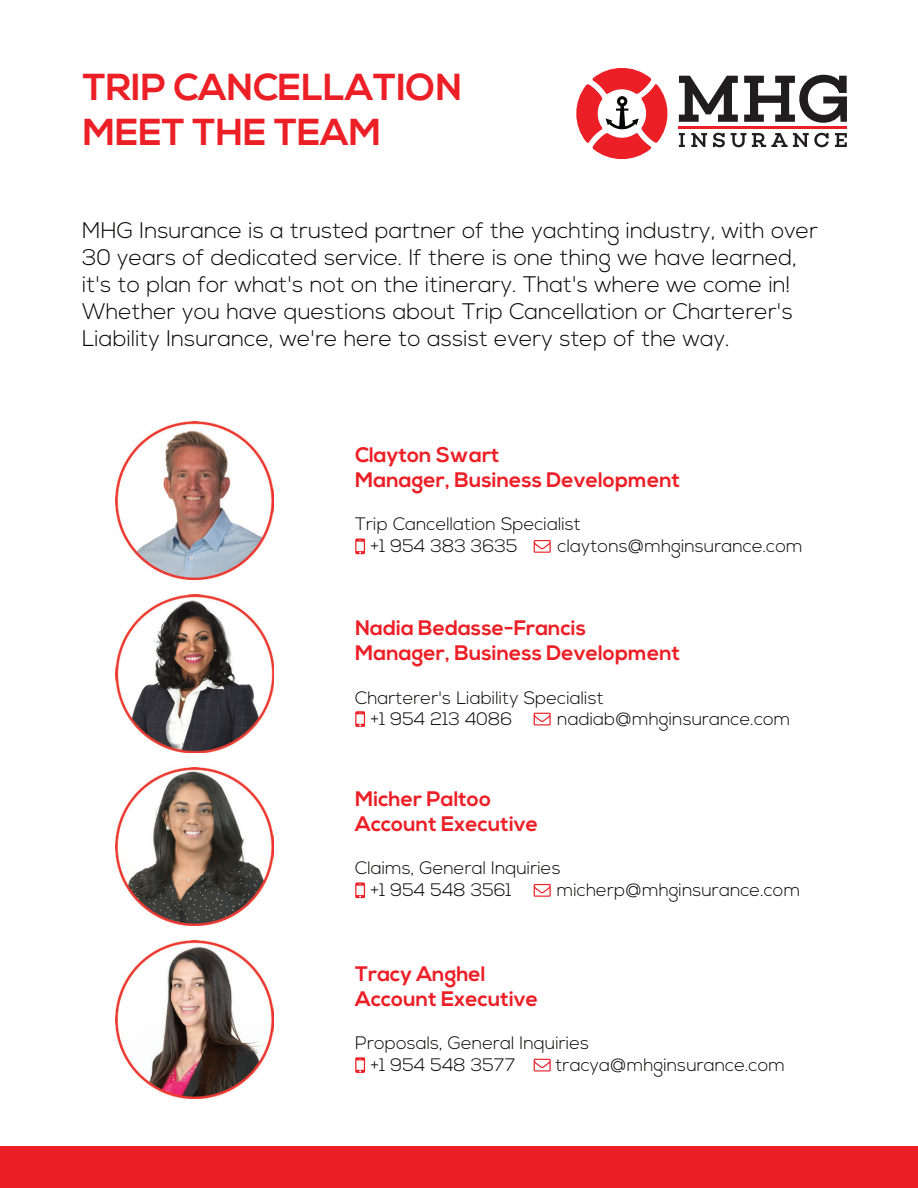
<style>
.page{position:relative;width:918px;height:1188px;background:#fff}
.page>*{position:absolute;margin:0;border:0;box-sizing:border-box;transform-origin:0 0}
.t1{font:700 37.5px/45px "Nexa";color:#ec1f26}
.t2{font:300 22.5px/27px "Nexa";letter-spacing:.005em;color:#040503}
.t3{font:700 21px/25.2px "Nexa";letter-spacing:.005em;color:#ec1f26}
.t4{font:300 18px/21.6px "Nexa";letter-spacing:.005em;color:#040503}
</style>
<div class="page">
<div style="left:0;top:1147px;width:918px;height:41px;background:#ec1f26"></div>
<svg style="left:534px;top:540px;width:17px;height:13px"></svg>
<svg style="left:355px;top:539px;width:10px;height:15px"></svg>
<svg style="left:534px;top:713px;width:17px;height:12px"></svg>
<svg style="left:355px;top:711px;width:10px;height:16px"></svg>
<svg style="left:534px;top:884px;width:17px;height:13px"></svg>
<svg style="left:355px;top:883px;width:10px;height:15px"></svg>
<svg style="left:534px;top:1059px;width:17px;height:13px"></svg>
<svg style="left:355px;top:1057px;width:10px;height:16px"></svg>
<img style="left:116px;top:422px;width:158px;height:158px">
<img style="left:116px;top:595px;width:158px;height:158px">
<img style="left:116px;top:768px;width:158px;height:157px">
<img style="left:116px;top:941px;width:158px;height:157px">
<svg style="left:679px;top:76px;width:59px;height:46px"></svg>
<svg style="left:744px;top:75px;width:103px;height:48px"></svg>
<svg style="left:679px;top:133px;width:6px;height:14px"></svg>
<svg style="left:691px;top:133px;width:16px;height:14px"></svg>
<svg style="left:713px;top:133px;width:12px;height:14px"></svg>
<svg style="left:731px;top:133px;width:15px;height:14px"></svg>
<svg style="left:752px;top:133px;width:77px;height:14px"></svg>
<svg style="left:835px;top:133px;width:12px;height:14px"></svg>
<hr style="left:679px;top:126px;width:168px;height:2px;background:#ec1f26">
<svg style="left:576px;top:68px;width:92px;height:91px"></svg>
<h1 class="t1" style="left:83px;top:66px;width:381px">TRIP CANCELLATION<br>MEET THE TEAM</h1>
<p class="t2" style="left:82px;top:218px;width:738px">MHG Insurance is a trusted partner of the yachting industry, with over 30 years of dedicated service. If there is one thing we have learned, it's to plan for what's not on the itinerary. That's where we come in!<br>Whether you have questions about Trip Cancellation or Charterer's Liability Insurance, we're here to assist every step of the way.</p>
<p class="t3" style="left:355px;top:443px;width:327px">Clayton Swart<br>Manager, Business Development</p>
<p class="t4" style="left:370px;top:514px;width:212px;text-indent:-15px">Trip Cancellation Specialist +1 954 383 3635</p>
<p class="t4" style="left:558px;top:536px;width:247px">claytons@mhginsurance.com</p>
<p class="t3" style="left:355px;top:616px;width:327px">Nadia Bedasse-Francis<br>Manager, Business Development</p>
<p class="t4" style="left:370px;top:687px;width:235px;text-indent:-15px">Charterer's Liability Specialist +1 954 213 4086</p>
<p class="t4" style="left:557px;top:709px;width:235px">nadiab@mhginsurance.com</p>
<p class="t3" style="left:355px;top:787px;width:184px">Micher Paltoo<br>Account Executive</p>
<p class="t4" style="left:370px;top:858px;width:192px;text-indent:-15px">Claims, General Inquiries +1 954 548 3561</p>
<p class="t4" style="left:557px;top:880px;width:245px">micherp@mhginsurance.com</p>
<p class="t3" style="left:355px;top:962px;width:184px">Tracy Anghel<br>Account Executive</p>
<p class="t4" style="left:370px;top:1033px;width:220px;text-indent:-15px">Proposals, General Inquiries +1 954 548 3577</p>
<p class="t4" style="left:555px;top:1055px;width:231px">tracya@mhginsurance.com</p>
</div>
